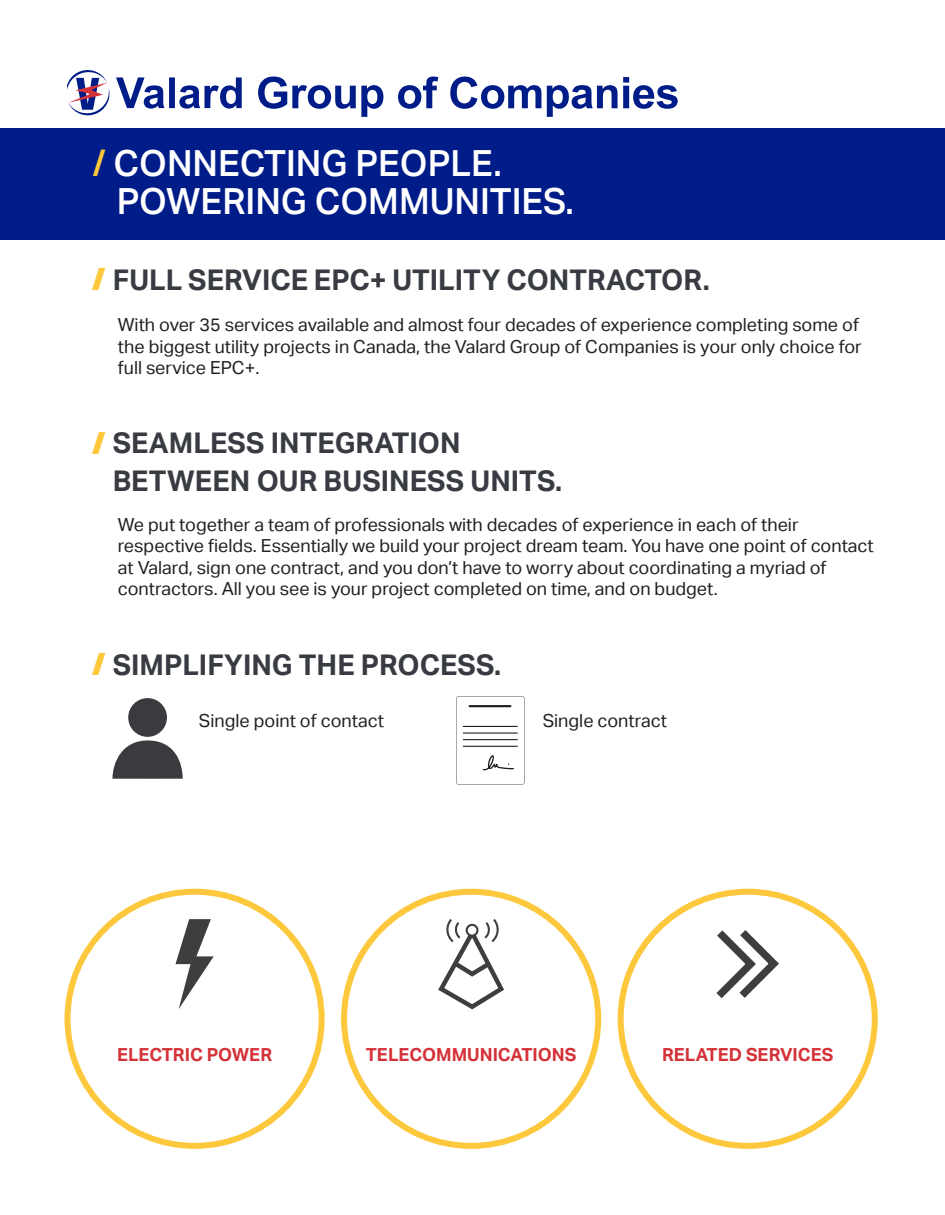
<style>
.page{position:relative;width:945px;height:1215px;background:#fff}
.page>*{position:absolute;margin:0;border:0;box-sizing:border-box;transform-origin:0 0}
.t1{font:500 36px "Aktiv Grotesk";color:#fff}
.t2{font:700 28.5px/37.5px "Aktiv Grotesk";color:#383b41}
.t3{font:18px/21.6px "Aktiv Grotesk";color:#231f20}
.t4{font:700 18px "Aktiv Grotesk";color:#d43238}
.s1{color:#fec83d}
.s2{font-weight:900;font-size:30px;color:#fec83d}
</style>
<div class="page">
<div style="left:0;top:128px;width:945px;height:111px;background:#001c88"></div>
<svg style="left:68px;top:70px;width:42px;height:46px"></svg>
<svg style="left:116px;top:77px;width:126px;height:32px"></svg>
<svg style="left:258px;top:77px;width:125px;height:40px"></svg>
<svg style="left:398px;top:77px;width:40px;height:32px"></svg>
<svg style="left:450px;top:77px;width:91px;height:32px"></svg>
<svg style="left:547px;top:77px;width:131px;height:40px"></svg>
<div style="left:128px;top:698px;width:39px;height:39px;background:#393b3e;border-radius:50%"></div>
<svg style="left:112px;top:740px;width:71px;height:39px"></svg>
<svg style="left:456px;top:696px;width:69px;height:88px"></svg>
<div style="left:65px;top:889px;width:260px;height:260px;border:6px solid #fec83d;border-radius:50%"></div>
<div style="left:341px;top:889px;width:260px;height:260px;border:6px solid #fec83d;border-radius:50%"></div>
<div style="left:618px;top:889px;width:260px;height:260px;border:6px solid #fec83d;border-radius:50%"></div>
<svg style="left:175px;top:919px;width:39px;height:90px"></svg>
<svg style="left:716px;top:930px;width:63px;height:69px"></svg>
<svg style="left:438px;top:919px;width:66px;height:91px"></svg>
<p class="t1" style="left:93px;top:143px;width:410px"><span class="s1">/</span> CONNECTING PEOPLE.</p>
<p class="t1" style="left:117px;top:180px;width:459px">POWERING COMMUNITIES.</p>
<p class="t2" style="left:92px;top:262px;width:619px"><span class="s2">/</span> FULL SERVICE EPC+ UTILITY CONTRACTOR.</p>
<p class="t3" style="left:118px;top:314px;width:745px">With over 35 services available and almost four decades of experience completing some of the biggest utility projects in Canada, the Valard Group of Companies is your only choice for full service EPC+.</p>
<p class="t2" style="left:113px;top:425px;width:451px;text-indent:-21px"><span class="s2">/</span> SEAMLESS INTEGRATION<br>BETWEEN OUR BUSINESS UNITS.</p>
<p class="t3" style="left:118px;top:513px;width:758px">We put together a team of professionals with decades of experience in each of their respective fields. Essentially we build your project dream team. You have one point of contact at Valard, sign one contract, and you don’t have to worry about coordinating a myriad of contractors. All you see is your project completed on time, and on budget.</p>
<p class="t2" style="left:92px;top:647px;width:411px"><span class="s2">/</span> SIMPLIFYING THE PROCESS.</p>
<p class="t3" style="left:199px;top:710px;width:187px">Single point of contact</p>
<p class="t3" style="left:543px;top:710px;width:126px">Single contract</p>
<p class="t4" style="left:117px;top:1045px;width:157px">ELECTRIC POWER</p>
<p class="t4" style="left:366px;top:1045px;width:212px">TELECOMMUNICATIONS</p>
<p class="t4" style="left:662px;top:1045px;width:173px">RELATED SERVICES</p>
</div>
